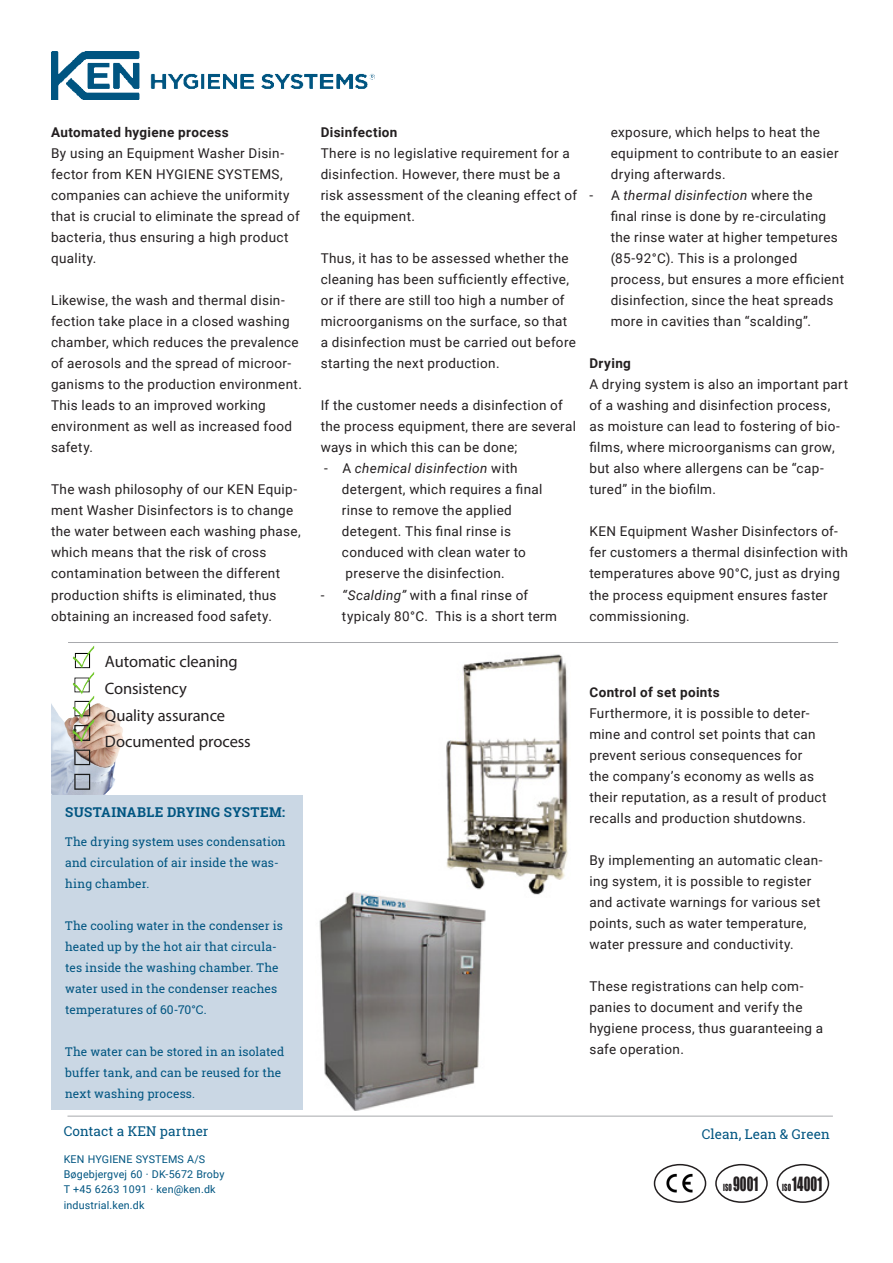
<style>
.page{position:relative;width:893px;height:1263px;background:#fff}
.page>*{position:absolute;margin:0;border:0;box-sizing:border-box;transform-origin:0 0}
.t1{font:18px "Impact";letter-spacing:.01em;color:#231f20;scale:.7 1}
.t2{font:16.5px "Myriad Pro";letter-spacing:-.005em;color:#231f20}
.KEN_BRØD{font:13.5px/21px "Roboto";letter-spacing:.025em;color:#231f20}
.KEN_BRØD-2{font:700 13.5px "Roboto";letter-spacing:.03em;color:#231f20}
.KEN_Produktoverskrif{font:13.5px "Roboto Slab";letter-spacing:.005em;color:#005581}
.KEN_BRØD-3{font:italic 13.5px "Roboto";letter-spacing:.025em;color:#231f20}
.t3{font:700 13.5px "Roboto Slab";letter-spacing:.03em;color:#005581}
.t4{font:12px/21px "Roboto Slab";letter-spacing:.01em;color:#005581}
.Brød_Lille{font:10.65px/15.3px "Roboto";letter-spacing:.015em;color:#005581}
.s1{font-style:italic}
.s2{font-style:normal}
.s3{font-size:9px}
</style>
<div class="page">
<img style="left:51px;top:51px;width:324px;height:48px">
<img style="left:666px;top:1171px;width:33px;height:25px">
<div style="left:654px;top:1164px;width:52px;height:39px;border:2px solid #231f20;border-radius:50%"></div>
<div style="left:715px;top:1164px;width:53px;height:39px;border:2px solid #231f20;border-radius:50%"></div>
<div style="left:777px;top:1164px;width:52px;height:39px;border:2px solid #231f20;border-radius:50%"></div>
<hr style="left:67px;top:1116px;width:766px;height:1px;background:#a8a9ad">
<hr style="left:68px;top:642px;width:770px;height:1px;background:#a8a9ad">
<img style="left:51px;top:646px;width:189px;height:150px">
<div style="left:51px;top:796px;width:252px;height:314px;background:#cad7e4"></div>
<img style="left:446px;top:654px;width:122px;height:241px">
<img style="left:319px;top:890px;width:166px;height:220px">
<p class="KEN_BRØD-2" style="left:51px;top:123px;width:179px">Automated hygiene process</p>
<p class="KEN_BRØD" style="left:51px;top:143px;width:250px">By using an Equipment Washer Disin&shy;fector from KEN HYGIENE SYSTEMS, companies can achieve the uniformity that is crucial to eliminate the spread of bacteria, thus ensuring a high product quality.</p>
<p class="KEN_BRØD" style="left:51px;top:290px;width:252px">Likewise, the wash and thermal disin&shy;fection take place in a closed washing chamber, which reduces the prevalence of aerosols and the spread of microor&shy;ganisms to the production environment.<br>This leads to an improved working environment as well as increased food safety.</p>
<p class="KEN_BRØD" style="left:51px;top:479px;width:251px">The wash philosophy of our KEN Equip&shy;ment Washer Disinfectors is to change the water between each washing phase, which means that the risk of cross contamination between the different production shifts is eliminated, thus obtaining an increased food safety.</p>
<p class="t2" style="left:105px;top:651px;width:134px">Automatic cleaning</p>
<p class="t2" style="left:105px;top:678px;width:84px">Consistency</p>
<p class="t2" style="left:105px;top:705px;width:122px">Quality assurance</p>
<p class="t2" style="left:105px;top:731px;width:147px">Documented process</p>
<p class="t3" style="left:65px;top:803px;width:221px">SUSTAINABLE DRYING SYSTEM:</p>
<p class="t4" style="left:65px;top:831px;width:222px">The drying system uses condensation and circulation of air inside the was&shy;hing chamber.</p>
<p class="t4" style="left:65px;top:915px;width:219px">The cooling water in the condenser is heated up by the hot air that circula&shy;tes inside the washing chamber. The water used in the condenser reaches temperatures of 60-70°C.</p>
<p class="t4" style="left:65px;top:1041px;width:221px">The water can be stored in an isolated buffer tank, and can be reused for the next washing process.</p>
<p class="KEN_BRØD-2" style="left:321px;top:123px;width:78px">Disinfection</p>
<p class="KEN_BRØD" style="left:321px;top:143px;width:258px">There is no legislative requirement for a disinfection. However, there must be a risk assessment of the cleaning effect of the equipment.</p>
<p class="KEN_BRØD" style="left:321px;top:248px;width:257px">Thus, it has to be assessed whether the cleaning has been sufficiently effective, or if there are still too high a number of microorganisms on the surface, so that a disinfection must be carried out before starting the next production.</p>
<p class="KEN_BRØD" style="left:321px;top:395px;width:257px">If the customer needs a disinfection of the process equipment, there are several ways in which this can be done;</p>
<p class="KEN_BRØD" style="left:342px;top:458px;width:202px;text-indent:-18px">- A <span class="s1">chemical disinfection</span> with detergent, which requires a final</p>
<p class="KEN_BRØD" style="left:342px;top:500px;width:171px">rinse to remove the applied</p>
<p class="KEN_BRØD" style="left:342px;top:521px;width:171px">detegent. This final rinse is</p>
<p class="KEN_BRØD" style="left:342px;top:542px;width:185px">conduced with clean water to</p>
<p class="KEN_BRØD" style="left:345px;top:563px;width:161px">preserve the disinfection.</p>
<p class="KEN_BRØD" style="left:321px;top:584px;width:209px">- <span class="s1">“Scalding”</span> with a final rinse of</p>
<p class="KEN_BRØD" style="left:342px;top:605px;width:217px">typicaly 80°C. This is a short term</p>
<p class="KEN_BRØD" style="left:611px;top:122px;width:211px">exposure, which helps to heat the</p>
<p class="KEN_BRØD" style="left:611px;top:143px;width:229px">equipment to contribute to an easier</p>
<p class="KEN_BRØD" style="left:611px;top:164px;width:116px">drying afterwards.</p>
<p class="KEN_BRØD-3" style="left:589px;top:186px;width:225px"><span class="s2">- A</span> thermal disinfection <span class="s2">where the</span></p>
<p class="KEN_BRØD" style="left:611px;top:206px;width:217px">final rinse is done by re-circulating</p>
<p class="KEN_BRØD" style="left:611px;top:227px;width:229px">the rinse water at higher tempetures</p>
<p class="KEN_BRØD" style="left:611px;top:248px;width:188px">(85-92°C). This is a prolonged</p>
<p class="KEN_BRØD" style="left:611px;top:269px;width:235px">process, but ensures a more efficient</p>
<p class="KEN_BRØD" style="left:611px;top:290px;width:224px">disinfection, since the heat spreads</p>
<p class="KEN_BRØD" style="left:611px;top:311px;width:202px">more in cavities than “scalding”.</p>
<p class="KEN_BRØD-2" style="left:589px;top:354px;width:43px">Drying</p>
<p class="KEN_BRØD" style="left:589px;top:374px;width:260px">A drying system is also an important part of a washing and disinfection process, as moisture can lead to fostering of bio&shy;films, where microorganisms can grow, but also where allergens can be “cap&shy;tured” in the biofilm.</p>
<p class="KEN_BRØD" style="left:589px;top:521px;width:260px">KEN Equipment Washer Disinfectors of&shy;fer customers a thermal disinfection with temperatures above 90°C, just as drying the process equipment ensures faster commissioning.</p>
<p class="KEN_BRØD-2" style="left:589px;top:683px;width:132px">Control of set points</p>
<p class="KEN_BRØD" style="left:589px;top:702px;width:239px">Furthermore, it is possible to deter&shy;mine and control set points that can prevent serious consequences for<br>the company’s economy as wells as their reputation, as a result of product recalls and production shutdowns.</p>
<p class="KEN_BRØD" style="left:589px;top:849px;width:235px">By implementing an automatic clean&shy;ing system, it is possible to register and activate warnings for various set points, such as water temperature, water pressure and conductivity.</p>
<p class="KEN_BRØD" style="left:589px;top:975px;width:235px">These registrations can help com&shy;panies to document and verify the hygiene process, thus guaranteeing a safe operation.</p>
<p class="KEN_Produktoverskrif" style="left:64px;top:1122px;width:146px">Contact a KEN partner</p>
<p class="KEN_Produktoverskrif" style="left:702px;top:1125px;width:130px">Clean, Lean &amp; Green</p>
<p class="Brød_Lille" style="left:64px;top:1151px;width:162px">KEN HYGIENE SYSTEMS A/S<br>Bøgebjergvej 60 · DK-5672 Broby</p>
<p class="Brød_Lille" style="left:64px;top:1181px;width:153px">T +45 6263 1091 · ken@ken.dk</p>
<p class="Brød_Lille" style="left:64px;top:1197px;width:82px">industrial.ken.dk</p>
<p class="t1" style="left:723px;top:1170px;width:52px"><span class="s3">ISO</span> 9001</p>
<p class="t1" style="left:782px;top:1170px;width:59px"><span class="s3">ISO</span> 14001</p>
</div>
